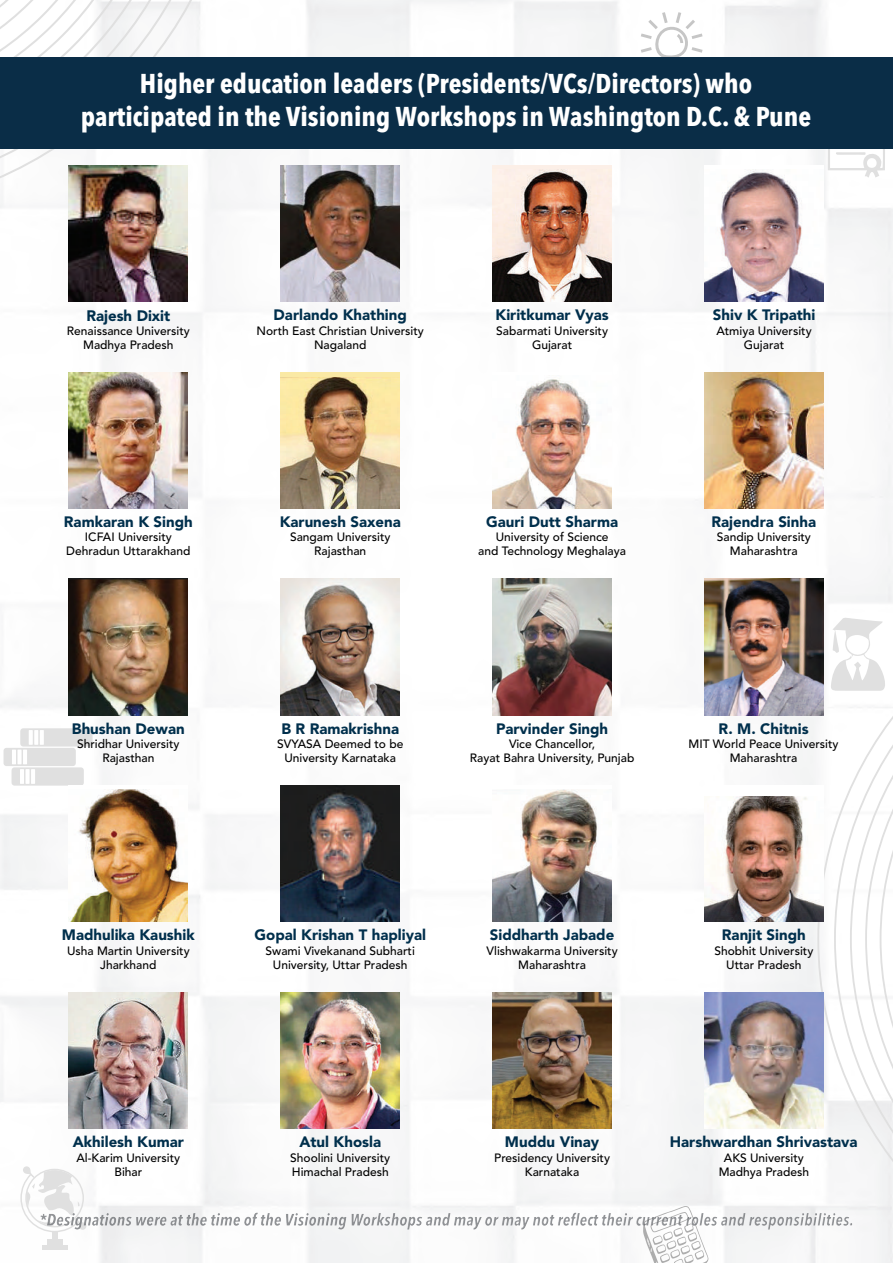
<style>
.page{position:relative;width:893px;height:1263px;background:#fff}
.page>*{position:absolute;margin:0;border:0;box-sizing:border-box;transform-origin:0 0}
.t1{font:700 condensed 27px/32.5px "Avenir Next LT Pro";color:#fff;text-align:center}
.t2{font:900 15.15px "Avenir";color:#002f4c}
.t3{font:900 15px "Avenir";color:#002f4c}
.t4{font:500 12px/14.2px "Avenir";color:#000;text-align:center}
</style>
<div class="page">
<img style="left:0;top:0;width:893px;height:1263px">
<svg style="left:0;top:0;width:239px;height:212px"></svg>
<svg style="left:817px;top:571px;width:76px;height:692px"></svg>
<svg style="left:830px;top:617px;width:60px;height:74px"></svg>
<svg style="left:828px;top:148px;width:57px;height:30px"></svg>
<svg style="left:641px;top:12px;width:62px;height:45px"></svg>
<div style="left:47px;top:1239px;width:15px;height:6px;background:#e0e0e0"></div>
<div style="left:52px;top:1231px;width:6px;height:8px;background:#e0e0e0"></div>
<div style="left:42px;top:1245px;width:26px;height:5px;background:#e0e0e0"></div>
<svg style="left:20px;top:1166px;width:66px;height:66px"></svg>
<svg style="left:643px;top:1206px;width:66px;height:57px"></svg>
<div style="left:4px;top:748px;width:72px;height:18px;background:#e0e0e0;border-radius:3px"></div>
<hr style="left:12px;top:749px;width:4px;height:15px;background:#fff">
<div style="left:17px;top:749px;width:5px;height:15px;background:#fff"></div>
<hr style="left:23px;top:749px;width:4px;height:15px;background:#fff">
<div style="left:12px;top:767px;width:72px;height:19px;background:#e0e0e0;border-radius:3px"></div>
<hr style="left:20px;top:769px;width:4px;height:15px;background:#fff">
<svg style="left:26px;top:769px;width:4px;height:15px"></svg>
<hr style="left:31px;top:769px;width:4px;height:15px;background:#fff">
<div style="left:20px;top:728px;width:73px;height:18px;background:#e0e0e0;border-radius:3px"></div>
<hr style="left:29px;top:730px;width:4px;height:15px;background:#fff">
<hr style="left:34px;top:730px;width:4px;height:15px;background:#fff">
<hr style="left:40px;top:730px;width:4px;height:15px;background:#fff">
<img style="left:281px;top:165px;width:119px;height:137px">
<div style="left:493px;top:165px;width:119px;height:137px;background:#fcefe7"></div>
<img style="left:493px;top:170px;width:119px;height:132px">
<div style="left:281px;top:372px;width:119px;height:136px;background:#fae9a4"></div>
<img style="left:281px;top:378px;width:119px;height:130px">
<img style="left:69px;top:579px;width:119px;height:136px">
<img style="left:493px;top:579px;width:119px;height:136px">
<img style="left:704px;top:579px;width:119px;height:136px">
<div style="left:704px;top:165px;width:119px;height:137px;background:#fff"></div>
<img style="left:704px;top:170px;width:119px;height:132px">
<img style="left:281px;top:786px;width:119px;height:136px">
<div style="left:493px;top:372px;width:119px;height:136px;background:#fff"></div>
<img style="left:493px;top:379px;width:119px;height:129px">
<div style="left:493px;top:786px;width:119px;height:136px;background:#fff"></div>
<img style="left:493px;top:790px;width:119px;height:132px">
<div style="left:69px;top:786px;width:119px;height:136px;background:#fff"></div>
<img style="left:69px;top:790px;width:119px;height:132px">
<img style="left:69px;top:372px;width:119px;height:136px">
<div style="left:704px;top:786px;width:119px;height:136px;background:#fff"></div>
<img style="left:704px;top:796px;width:119px;height:126px">
<img style="left:704px;top:372px;width:119px;height:136px">
<img style="left:281px;top:579px;width:119px;height:136px">
<img style="left:281px;top:992px;width:119px;height:136px">
<img style="left:69px;top:992px;width:119px;height:136px">
<img style="left:493px;top:992px;width:119px;height:136px">
<img style="left:69px;top:165px;width:119px;height:137px">
<img style="left:704px;top:992px;width:119px;height:136px">
<div style="left:0;top:57px;width:893px;height:91px;background:#0a2d47"></div>
<img style="left:40px;top:1213px;width:92px;height:16px">
<h1 class="t1" style="left:81px;top:70px;width:732px">Higher education leaders (Presidents/VCs/Directors) who participated in the Visioning Workshops in Washington D.C. &amp; Pune</h1>
<p class="t2" style="left:86px;top:305px;width:85px">Rajesh Dixit</p>
<p class="t4" style="left:67px;top:324px;width:124px">Renaissance University<br>Madhya Pradesh</p>
<p class="t3" style="left:274px;top:305px;width:135px">Darlando Khathing</p>
<p class="t4" style="left:257px;top:324px;width:169px">North East Christian University<br>Nagaland</p>
<p class="t3" style="left:496px;top:305px;width:115px">Kiritkumar Vyas</p>
<p class="t4" style="left:496px;top:324px;width:113px">Sabarmati University<br>Gujarat</p>
<p class="t3" style="left:713px;top:305px;width:104px">Shiv K Tripathi</p>
<p class="t4" style="left:716px;top:324px;width:97px">Atmiya University<br>Gujarat</p>
<p class="t3" style="left:64px;top:512px;width:130px">Ramkaran K Singh</p>
<p class="t4" style="left:66px;top:530px;width:126px">ICFAI University<br>Dehradun Uttarakhand</p>
<p class="t3" style="left:280px;top:512px;width:123px">Karunesh Saxena</p>
<p class="t4" style="left:290px;top:530px;width:102px">Sangam University<br>Rajasthan</p>
<p class="t3" style="left:486px;top:512px;width:134px">Gauri Dutt Sharma</p>
<p class="t4" style="left:478px;top:530px;width:149px">University of Science<br>and Technology Meghalaya</p>
<p class="t3" style="left:711px;top:512px;width:106px">Rajendra Sinha</p>
<p class="t4" style="left:717px;top:530px;width:96px">Sandip University<br>Maharashtra</p>
<p class="t3" style="left:72px;top:719px;width:114px">Bhushan Dewan</p>
<p class="t4" style="left:77px;top:737px;width:104px">Shridhar University<br>Rajasthan</p>
<p class="t3" style="left:281px;top:719px;width:119px">B R Ramakrishna</p>
<p class="t4" style="left:277px;top:737px;width:128px">SVYASA Deemed to be<br>University Karnataka</p>
<p class="t3" style="left:496px;top:719px;width:114px">Parvinder Singh</p>
<p class="t4" style="left:470px;top:737px;width:166px">Vice Chancellor,<br>Rayat Bahra University, Punjab</p>
<p class="t3" style="left:719px;top:719px;width:91px">R. M. Chitnis</p>
<p class="t4" style="left:688px;top:737px;width:152px">MIT World Peace University<br>Maharashtra</p>
<p class="t3" style="left:62px;top:925px;width:134px">Madhulika Kaushik</p>
<p class="t4" style="left:67px;top:944px;width:124px">Usha Martin University<br>Jharkhand</p>
<p class="t3" style="left:255px;top:925px;width:173px">Gopal Krishan T hapliyal</p>
<p class="t4" style="left:266px;top:944px;width:151px">Swami Vivekanand Subharti<br>University, Uttar Pradesh</p>
<p class="t3" style="left:490px;top:925px;width:126px">Siddharth Jabade</p>
<p class="t4" style="left:487px;top:944px;width:133px">Vlishwakarma University<br>Maharashtra</p>
<p class="t3" style="left:722px;top:925px;width:85px">Ranjit Singh</p>
<p class="t4" style="left:714px;top:944px;width:100px">Shobhit University<br>Uttar Pradesh</p>
<p class="t3" style="left:73px;top:1132px;width:113px">Akhilesh Kumar</p>
<p class="t4" style="left:76px;top:1150px;width:105px">Al-Karim University<br>Bihar</p>
<p class="t3" style="left:299px;top:1132px;width:83px">Atul Khosla</p>
<p class="t4" style="left:290px;top:1150px;width:102px;text-align:left">Shoolini University<br>Himachal Pradesh</p>
<p class="t3" style="left:505px;top:1132px;width:96px">Muddu Vinay</p>
<p class="t4" style="left:494px;top:1150px;width:117px">Presidency University<br>Karnataka</p>
<p class="t3" style="left:670px;top:1132px;width:189px">Harshwardhan Shrivastava</p>
<p class="t4" style="left:719px;top:1150px;width:92px">AKS University<br>Madhya Pradesh</p>
</div>
